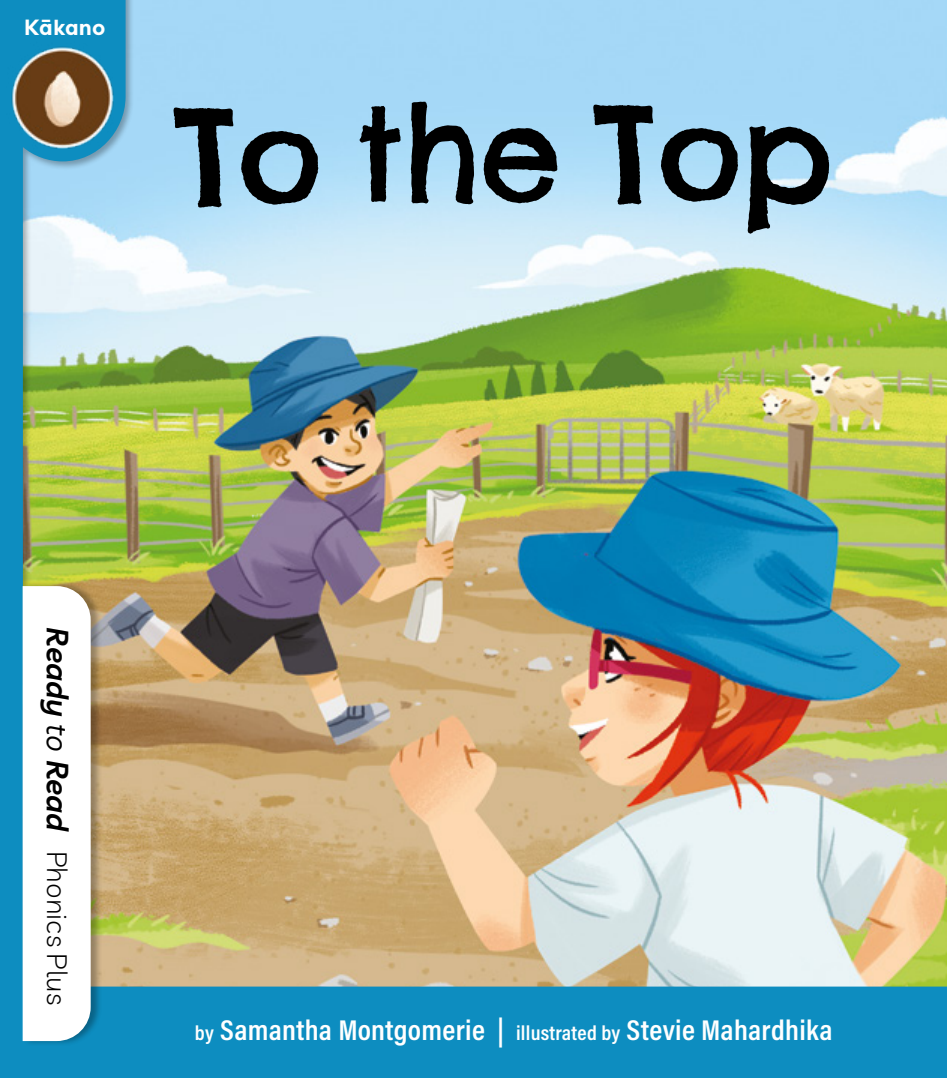
<style>
.page{position:relative;width:947px;height:1078px;background:#fff}
.page>*{position:absolute;margin:0;border:0;box-sizing:border-box;transform-origin:0 0}
.Author{font:600 28.8px "Acumin Pro Cond";letter-spacing:.01em;color:#fff;scale:1.05 1}
.t1{font:300 28px "Livvic";letter-spacing:.005em;color:#000}
.t2{font:700 22px "Aronui";letter-spacing:.005em;color:#fff}
.s1{font-weight:600;font-style:italic;font-size:30px}
.s2{font-weight:400;font-style:italic;font-size:30px}
.s3{font-size:20.6px}
</style>
<div class="page">
<img style="left:0;top:0;width:947px;height:1077px">
<div style="left:23px;top:581px;width:79px;height:465px;background:#000;opacity:.3"></div>
<svg style="left:23px;top:586px;width:68px;height:454px"></svg>
<img style="left:0;top:30px;width:130px;height:135px">
<svg style="left:593px;top:105px;width:236px;height:128px"></svg>
<svg style="left:173px;top:107px;width:145px;height:100px"></svg>
<svg style="left:360px;top:102px;width:197px;height:102px"></svg>
<p class="t2" style="left:24px;top:14px;width:83px">Kākano</p>
<p class="t1" style="left:78px;top:627px;width:379px;rotate:90deg"><span class="s1">Ready</span> <span class="s2">to</span> <span class="s1">Read</span> Phonics Plus</p>
<p class="Author" style="left:195px;top:1011px;width:609px"><span class="s3">by</span> Samantha Montgomerie | <span class="s3">illustrated by</span> Stevie Mahardhika</p>
</div>
